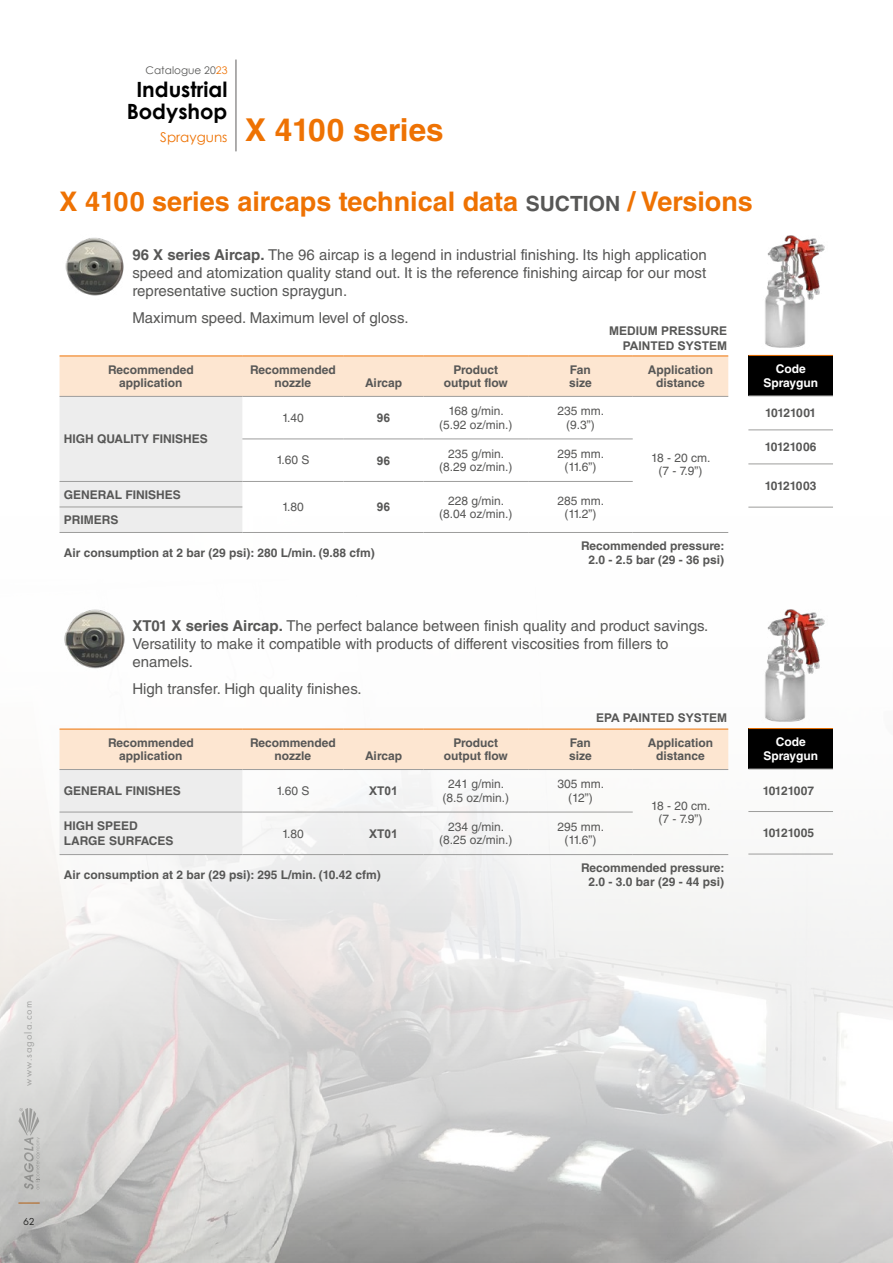
<style>
.page{position:relative;width:893px;height:1263px;background:#fff}
.page>*{position:absolute;margin:0;border:0;box-sizing:border-box;transform-origin:0 0}
.t1{font:700 31.5px "Helvetica LT Std";color:#ee7203}
.t2{font:700 27px "Helvetica LT Std";color:#ee7203}
.t3{font:700 21px/22.6px "Century Gothic";color:#000;text-align:center}
.t4{font:15px/18px "Helvetica LT Std";color:#575756;text-align:justify}
.t5{font:13.5px "Century Gothic";color:#ee7203}
.t6{font:700 12px/13.5px "Helvetica LT Std";color:#575756;text-align:center}
.t7{font:12px/13.5px "Helvetica LT Std";color:#575756;text-align:center}
.t8{font:700 12px/14.4px "Arial";color:#575756;text-align:right}
.t9{font:700 12px "Helvetica LT Std";letter-spacing:-.035em;color:#575756}
.t10{font:700 12px/13.5px "Helvetica LT Std";color:#fff;text-align:center}
.t11{font:700 12px "Helvetica LT Std";letter-spacing:-.055em;color:#575756}
.t12{font:10.5px "Futura PT";letter-spacing:.1em;color:#b0b0b0}
.t13{font:10.5px "Century Gothic";color:#575756}
.t14{font:10.5px "Futura PT";color:#000}
.s1{color:#ee7203}
.s2{font-size:21px;color:#575756}
.s3{font-weight:700}
</style>
<div class="page">
<img style="left:0;top:387px;width:893px;height:876px">
<hr style="left:235px;top:60px;width:1px;height:91px;background:#706f6f">
<img style="left:65px;top:237px;width:59px;height:59px">
<img style="left:61px;top:606px;width:67px;height:65px">
<div style="left:748px;top:355px;width:85px;height:41px;background:#000"></div>
<hr style="left:748px;top:396px;width:85px;height:1px;background:#9d9d9c">
<hr style="left:748px;top:430px;width:85px;height:1px;background:#9d9d9c">
<hr style="left:748px;top:464px;width:85px;height:1px;background:#9d9d9c">
<hr style="left:748px;top:507px;width:85px;height:1px;background:#9d9d9c">
<hr style="left:748px;top:355px;width:85px;height:1px;background:#ee7203">
<div style="left:748px;top:728px;width:85px;height:41px;background:#000"></div>
<hr style="left:748px;top:769px;width:85px;height:1px;background:#9d9d9c">
<hr style="left:748px;top:811px;width:85px;height:1px;background:#9d9d9c">
<hr style="left:748px;top:854px;width:85px;height:1px;background:#9d9d9c">
<hr style="left:748px;top:728px;width:85px;height:1px;background:#ee7203">
<svg style="left:60px;top:357px;width:668px;height:175px"></svg>
<hr style="left:60px;top:396px;width:182px;height:1px;background:#9d9d9c">
<hr style="left:242px;top:396px;width:102px;height:1px;background:#9d9d9c">
<hr style="left:344px;top:396px;width:79px;height:1px;background:#9d9d9c">
<hr style="left:423px;top:396px;width:105px;height:1px;background:#9d9d9c">
<hr style="left:528px;top:396px;width:105px;height:1px;background:#9d9d9c">
<hr style="left:633px;top:396px;width:95px;height:1px;background:#9d9d9c">
<hr style="left:242px;top:439px;width:102px;height:1px;background:#9d9d9c">
<hr style="left:344px;top:439px;width:79px;height:1px;background:#9d9d9c">
<hr style="left:423px;top:439px;width:105px;height:1px;background:#9d9d9c">
<hr style="left:528px;top:439px;width:105px;height:1px;background:#9d9d9c">
<hr style="left:60px;top:481px;width:182px;height:1px;background:#9d9d9c">
<hr style="left:242px;top:481px;width:102px;height:1px;background:#9d9d9c">
<hr style="left:344px;top:481px;width:79px;height:1px;background:#9d9d9c">
<hr style="left:423px;top:481px;width:105px;height:1px;background:#9d9d9c">
<hr style="left:528px;top:481px;width:105px;height:1px;background:#9d9d9c">
<hr style="left:60px;top:507px;width:182px;height:1px;background:#9d9d9c">
<hr style="left:60px;top:532px;width:182px;height:1px;background:#9d9d9c">
<hr style="left:242px;top:532px;width:102px;height:1px;background:#9d9d9c">
<hr style="left:344px;top:532px;width:79px;height:1px;background:#9d9d9c">
<hr style="left:423px;top:532px;width:105px;height:1px;background:#9d9d9c">
<hr style="left:528px;top:532px;width:105px;height:1px;background:#9d9d9c">
<hr style="left:633px;top:532px;width:95px;height:1px;background:#9d9d9c">
<hr style="left:60px;top:356px;width:182px;height:1px;background:#ee7203">
<hr style="left:242px;top:356px;width:102px;height:1px;background:#ee7203">
<hr style="left:344px;top:356px;width:79px;height:1px;background:#ee7203">
<hr style="left:423px;top:356px;width:105px;height:1px;background:#ee7203">
<hr style="left:528px;top:356px;width:105px;height:1px;background:#ee7203">
<hr style="left:633px;top:356px;width:95px;height:1px;background:#ee7203">
<svg style="left:60px;top:730px;width:668px;height:124px"></svg>
<hr style="left:60px;top:769px;width:182px;height:1px;background:#9d9d9c">
<hr style="left:242px;top:769px;width:102px;height:1px;background:#9d9d9c">
<hr style="left:344px;top:769px;width:79px;height:1px;background:#9d9d9c">
<hr style="left:423px;top:769px;width:105px;height:1px;background:#9d9d9c">
<hr style="left:528px;top:769px;width:105px;height:1px;background:#9d9d9c">
<hr style="left:633px;top:769px;width:95px;height:1px;background:#9d9d9c">
<hr style="left:60px;top:812px;width:182px;height:1px;background:#9d9d9c">
<hr style="left:242px;top:812px;width:102px;height:1px;background:#9d9d9c">
<hr style="left:344px;top:812px;width:79px;height:1px;background:#9d9d9c">
<hr style="left:423px;top:812px;width:105px;height:1px;background:#9d9d9c">
<hr style="left:528px;top:812px;width:105px;height:1px;background:#9d9d9c">
<hr style="left:60px;top:854px;width:182px;height:1px;background:#9d9d9c">
<hr style="left:242px;top:854px;width:102px;height:1px;background:#9d9d9c">
<hr style="left:344px;top:854px;width:79px;height:1px;background:#9d9d9c">
<hr style="left:423px;top:854px;width:105px;height:1px;background:#9d9d9c">
<hr style="left:528px;top:854px;width:105px;height:1px;background:#9d9d9c">
<hr style="left:633px;top:854px;width:95px;height:1px;background:#9d9d9c">
<hr style="left:60px;top:729px;width:182px;height:1px;background:#ee7203">
<hr style="left:242px;top:729px;width:102px;height:1px;background:#ee7203">
<hr style="left:344px;top:729px;width:79px;height:1px;background:#ee7203">
<hr style="left:423px;top:729px;width:105px;height:1px;background:#ee7203">
<hr style="left:528px;top:729px;width:105px;height:1px;background:#ee7203">
<hr style="left:633px;top:729px;width:95px;height:1px;background:#ee7203">
<img style="left:756px;top:609px;width:72px;height:116px">
<img style="left:765px;top:235px;width:60px;height:113px">
<p class="t13" style="left:146px;top:63px;width:83px">Catalogue 20<span class="s1">23</span></p>
<h3 class="t3" style="left:127px;top:77px;width:102px">Industrial<br>Bodyshop</h3>
<p class="t5" style="left:160px;top:128px;width:69px">Sprayguns</p>
<h1 class="t1" style="left:245px;top:111px;width:200px">X 4100 series</h1>
<h2 class="t2" style="left:60px;top:185px;width:695px">X 4100 series aircaps technical data <span class="s2">SUCTION</span> / Versions</h2>
<p class="t4" style="left:132px;top:246px;width:576px"><span class="s3">96 X series Aircap.</span> The 96 aircap is a legend in industrial finishing. Its high application speed and atomization quality stand out. It is the reference finishing aircap for our most representative suction spraygun.</p>
<p class="t4" style="left:132px;top:308px;width:278px">Maximum speed. Maximum level of gloss.</p>
<p class="t8" style="left:609px;top:324px;width:120px">MEDIUM PRESSURE<br>PAINTED SYSTEM</p>
<p class="t6" style="left:108px;top:363px;width:87px">Recommended application</p>
<p class="t6" style="left:250px;top:363px;width:87px">Recommended nozzle</p>
<p class="t6" style="left:365px;top:376px;width:39px">Aircap</p>
<p class="t6" style="left:444px;top:363px;width:66px">Product output flow</p>
<p class="t6" style="left:569px;top:363px;width:24px;text-align:left">Fan size</p>
<p class="t6" style="left:648px;top:363px;width:67px">Application distance</p>
<p class="t6" style="left:64px;top:432px;width:145px">HIGH QUALITY FINISHES</p>
<p class="t7" style="left:282px;top:411px;width:23px">1.40</p>
<p class="t8" style="left:377px;top:411px;width:15px">96</p>
<p class="t7" style="left:439px;top:404px;width:75px">168 g/min. (5.92 oz/min.)</p>
<p class="t7" style="left:557px;top:404px;width:48px">235 mm. (9.3”)</p>
<p class="t7" style="left:277px;top:453px;width:34px">1.60 S</p>
<p class="t8" style="left:377px;top:453px;width:15px">96</p>
<p class="t7" style="left:439px;top:447px;width:75px">235 g/min. (8.29 oz/min.)</p>
<p class="t7" style="left:557px;top:447px;width:48px">295 mm. (11.6”)</p>
<p class="t7" style="left:651px;top:451px;width:61px">18 - 20 cm. (7 - 7.9”)</p>
<p class="t6" style="left:64px;top:487px;width:119px">GENERAL FINISHES</p>
<p class="t7" style="left:282px;top:500px;width:23px">1.80</p>
<p class="t8" style="left:377px;top:500px;width:15px">96</p>
<p class="t7" style="left:439px;top:493px;width:75px">228 g/min. (8.04 oz/min.)</p>
<p class="t7" style="left:557px;top:493px;width:48px">285 mm. (11.2”)</p>
<p class="t6" style="left:64px;top:513px;width:56px">PRIMERS</p>
<p class="t6" style="left:64px;top:546px;width:313px">Air consumption at 2 bar (29 psi): 280 L/min. (9.88 cfm)</p>
<p class="t6" style="left:581px;top:538px;width:145px;line-height:14.4px">Recommended pressure:<br>2.0 - 2.5 bar (29 - 36 psi)</p>
<p class="t10" style="left:763px;top:362px;width:56px">Code<br>Spraygun</p>
<p class="t11" style="left:765px;top:406px;width:52px">10121001</p>
<p class="t9" style="left:765px;top:440px;width:53px">10121006</p>
<p class="t9" style="left:765px;top:478px;width:53px">10121003</p>
<p class="t4" style="left:132px;top:617px;width:578px;text-align:left"><span class="s3">XT01 X series Aircap.</span> The perfect balance between finish quality and product savings.<br>Versatility to make it compatible with products of different viscosities from fillers to enamels.</p>
<p class="t4" style="left:132px;top:679px;width:231px">High transfer. High quality finishes.</p>
<p class="t6" style="left:108px;top:736px;width:87px">Recommended application</p>
<p class="t6" style="left:250px;top:736px;width:87px">Recommended nozzle</p>
<p class="t6" style="left:365px;top:749px;width:39px">Aircap</p>
<p class="t8" style="left:596px;top:711px;width:133px">EPA PAINTED SYSTEM</p>
<p class="t6" style="left:444px;top:736px;width:66px">Product output flow</p>
<p class="t6" style="left:569px;top:736px;width:24px;text-align:left">Fan size</p>
<p class="t6" style="left:648px;top:736px;width:67px">Application distance</p>
<p class="t6" style="left:64px;top:784px;width:119px">GENERAL FINISHES</p>
<p class="t7" style="left:277px;top:784px;width:34px">1.60 S</p>
<p class="t8" style="left:369px;top:784px;width:30px">XT01</p>
<p class="t7" style="left:442px;top:777px;width:68px">241 g/min. (8.5 oz/min.)</p>
<p class="t7" style="left:557px;top:777px;width:48px">305 mm. (12”)</p>
<p class="t7" style="left:651px;top:799px;width:61px">18 - 20 cm. (7 - 7.9”)</p>
<p class="t6" style="left:64px;top:818px;width:111px;line-height:15px;text-align:left">HIGH SPEED<br>LARGE SURFACES</p>
<p class="t7" style="left:282px;top:827px;width:23px">1.80</p>
<p class="t8" style="left:369px;top:827px;width:30px">XT01</p>
<p class="t7" style="left:439px;top:820px;width:75px">234 g/min. (8.25 oz/min.)</p>
<p class="t7" style="left:557px;top:820px;width:48px">295 mm. (11.6”)</p>
<p class="t6" style="left:64px;top:868px;width:319px">Air consumption at 2 bar (29 psi): 295 L/min. (10.42 cfm)</p>
<p class="t6" style="left:581px;top:860px;width:145px;line-height:14.4px">Recommended pressure:<br>2.0 - 3.0 bar (29 - 44 psi)</p>
<p class="t10" style="left:763px;top:735px;width:56px">Code<br>Spraygun</p>
<p class="t9" style="left:763px;top:783px;width:53px">10121007</p>
<p class="t9" style="left:763px;top:825px;width:53px">10121005</p>
<p class="t12" style="left:22px;top:1085px;width:86px;rotate:-90deg">www.sagola.com</p>
<p class="t14" style="left:23px;top:1215px;width:13px">62</p>
</div>
